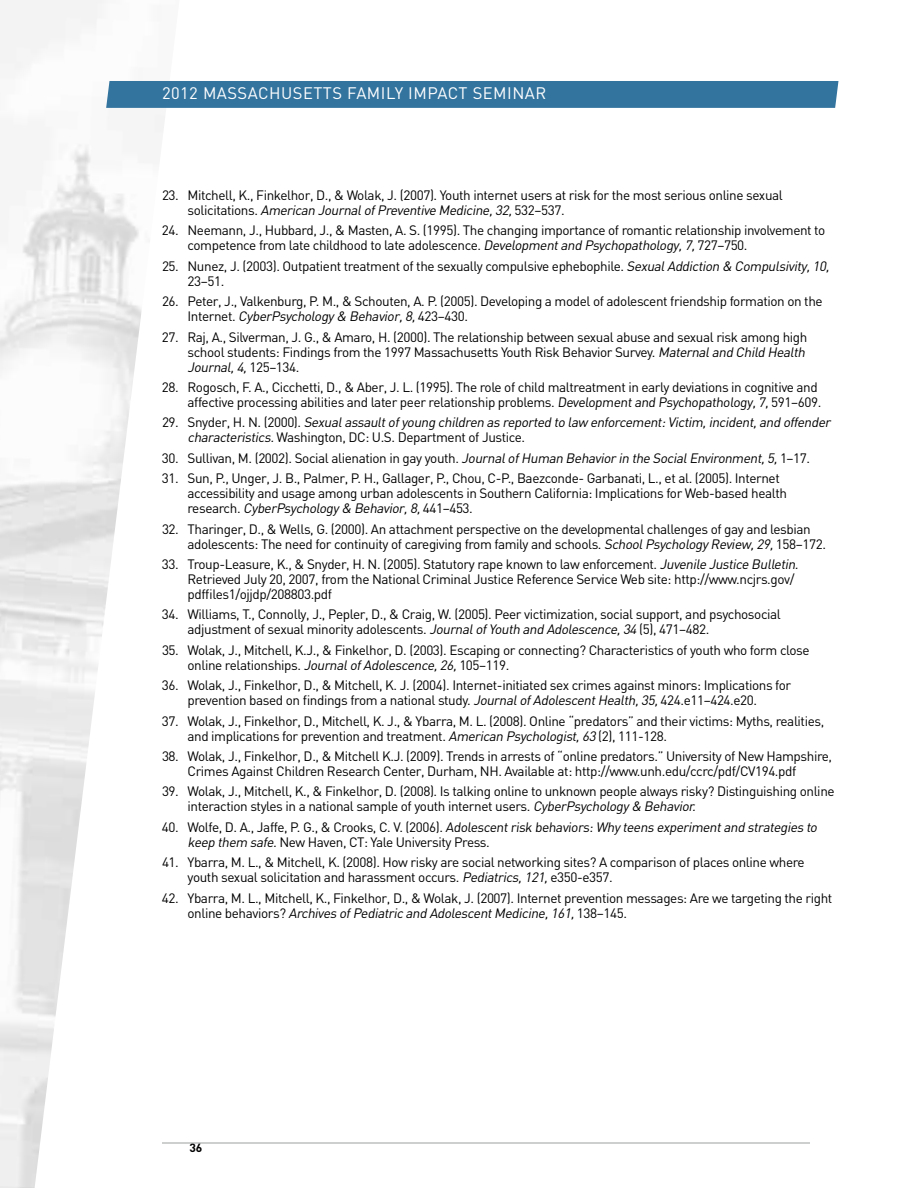
<style>
.page{position:relative;width:918px;height:1188px;background:#fff}
.page>*{position:absolute;margin:0;border:0;box-sizing:border-box;transform-origin:0 0}
.t1{font:16.5px "DIN";letter-spacing:.03em;color:#fff}
.t2{font:13.5px/15px "DIN";letter-spacing:-.03em;color:#000}
.t3{font:italic 13.5px/15px "DIN";color:#000}
.t4{font:700 12px "DIN";color:#000}
.s1{font-style:italic}
.s2{font-style:normal}
</style>
<div class="page">
<svg style="left:8px;top:0;width:228px;height:1188px"></svg>
<div style="left:106px;top:81px;width:732px;height:27px;background:#33749f"></div>
<hr style="left:162px;top:1143px;width:648px;height:1px;background:#9c9e9f">
<p class="t1" style="left:162px;top:83px;width:386px">2012 massachusetts family impact seminar</p>
<p class="t2" style="left:187px;top:187px;width:597px;text-indent:-25px">23. Mitchell, K., Finkelhor, D., &amp; Wolak, J. (2007). Youth internet users at risk for the most serious online sexual s o l i c i ta t i o n s . <span class="s1">American Journal of Preventive Medicine, 32,</span> 53 2 – 53 7 .</p>
<p class="t2" style="left:188px;top:223px;width:639px;text-indent:-26px">24. Neemann, J., Hubbard, J., &amp; Masten, A. S. (1995). The changing importance of romantic relationship involvement to competence from late childhood to late adolescence. <span class="s1">DevelopmentandPsychopathology,7,</span>727–750.</p>
<p class="t2" style="left:188px;top:258px;width:646px;text-indent:-26px">25. Nunez, J. (2003). Outpatient treatment of the sexually compulsive ephebophile. <span class="s1">SexualAddiction&amp;Compulsivity,10,<br></span>23–51.</p>
<p class="t2" style="left:188px;top:294px;width:637px;text-indent:-26px">26. Peter, J., Valkenburg, P. M., &amp; Schouten, A. P. (2005). Developing a model of adolescent friendship formation on the<br>I n t e rn e t . <span class="s1">CyberPsychology &amp; Behavior, 8,</span> 4 2 3 –43 0 .</p>
<p class="t2" style="left:187px;top:329px;width:622px;text-align:justify;text-indent:-26px">27. Raj, A., Silverman, J. G., &amp; Amaro, H. (2000). The relationship between sexual abuse and sexual risk among high school students: Findings from the 1997 Massachusetts Youth Risk Behavior Survey. <span class="s1">MaternalandChildHealth Journal,4,</span>125–134.</p>
<p class="t2" style="left:162px;top:379px;width:661px;text-align:right">28. Rogosch, F. A., Cicchetti, D., &amp; Aber, J. L. (1995). The role of child maltreatment in early deviations in cognitive and affective processing abilities and later peer relationship problems. DevelopmentandPsychopathology,7,591–609.</p>
<p class="t3" style="left:187px;top:415px;width:647px;text-indent:-25px"><span class="s2">2 9 . S n yd e r , H . N . ( 2 0 0 0 ) .</span> Sexual assault of young children as reported to law enforcement: Victim, incident, and offender characteristics.<span class="s2">Washington, DC: U.S. Department of Justice.</span></p>
<p class="t2" style="left:162px;top:450px;width:650px">30. Sullivan, M. (2002). Social alienation in gay youth. <span class="s1">JournalofHumanBehaviorintheSocialEnvironment,5,</span>1–17.</p>
<p class="t2" style="left:188px;top:471px;width:601px;text-indent:-26px">31. Sun, P., Unger, J. B., Palmer, P. H., Gallager, P., Chou, C-P., Baezconde- Garbanati, L., et al. (2005). Internet accessibility and usage among urban adolescents in Southern California: Implications for Web-based health re s e a rc h . <span class="s1">CyberPsychology &amp; Behavior, 8,</span> 44 1 –4 5 3 .</p>
<p class="t2" style="left:188px;top:521px;width:640px;text-indent:-26px">32. Tharinger, D., &amp; Wells, G. (2000). An attachment perspective on the developmental challenges of gay and lesbian adolescents: The need for continuity of caregiving from family and schools. <span class="s1">SchoolPsychologyReview,29,</span>158–172.</p>
<p class="t2" style="left:187px;top:556px;width:615px;text-indent:-26px">33. Troup-Leasure, K., &amp; Snyder, H. N. (2005). Statutory rape known to law enforcement. <span class="s1">JuvenileJusticeBulletin.<br></span>Retrieved July 20, 2007, from the National Criminal Justice Reference Service Web site: http://www.ncjrs.gov/ pdffiles1/ojjdp/208803.pdf</p>
<p class="t2" style="left:187px;top:607px;width:595px;text-indent:-26px">34. Williams, T., Connolly, J., Pepler, D., &amp; Craig, W. (2005). Peer victimization, social support, and psychosocial adjustment of sexual minority adolescents. <span class="s1">JournalofYouthandAdolescence,34</span>(5), 471–482.</p>
<p class="t2" style="left:188px;top:642px;width:624px;text-indent:-26px">35. Wolak, J., Mitchell, K.J., &amp; Finkelhor, D. (2003). Escaping or connecting? Characteristics of youth who form close online relationships. <span class="s1">JournalofAdolescence,26,</span>105–119.</p>
<p class="t2" style="left:188px;top:678px;width:605px;text-indent:-26px">36. Wolak, J., Finkelhor, D., &amp; Mitchell, K. J. (2004). Internet-initiated sex crimes against minors: Implications for prevention based on findings from a national study. <span class="s1">JournalofAdolescentHealth,35,</span>424.e11–424.e20.</p>
<p class="t2" style="left:187px;top:713px;width:638px;text-indent:-26px">37. Wolak, J., Finkelhor, D., Mitchell, K. J., &amp; Ybarra, M. L. (2008). Online “predators” and their victims: Myths, realities, and implications for prevention and treatment. <span class="s1">AmericanPsychologist,63</span>(2), 111-128.</p>
<p class="t2" style="left:188px;top:748px;width:646px;text-indent:-26px">38. Wolak, J., Finkelhor, D., &amp; Mitchell K.J. (2009). Trends in arrests of “online predators.” University of New Hampshire,<br>Crimes Against Children Research Center, Durham, NH. Available at: http://www.unh.edu/ccrc/pdf/CV194.pdf</p>
<p class="t2" style="left:188px;top:784px;width:649px;text-indent:-26px">39. Wolak, J., Mitchell, K., &amp; Finkelhor, D. (2008). Is talking online to unknown people always risky? Distinguishing online interaction styles in a national sample of youth internet users. <span class="s1">CyberPsychology&amp;Behavior.</span></p>
<p class="t2" style="left:187px;top:819px;width:634px;text-indent:-25px">40. Wolfe, D. A., Jaffe, P. G., &amp; Crooks, C. V. (2006). Adolescent risk behaviors: <span class="s1">Whyteensexperimentandstrategiesto keepthemsafe.</span>New Haven, CT: Yale University Press.</p>
<p class="t2" style="left:188px;top:855px;width:619px;text-indent:-26px">41. Ybarra, M. L., &amp; Mitchell, K. (2008). How risky are social networking sites? A comparison of places online where youth sexual solicitation and harassment occurs. <span class="s1">Pediatrics,121,</span>e350-e357.</p>
<p class="t2" style="left:187px;top:890px;width:646px;text-indent:-26px">42. Ybarra, M. L., Mitchell, K., Finkelhor, D., &amp; Wolak, J. (2007). Internet prevention messages: Are we targeting the right o n l i n e b e h a v i o rs ? <span class="s1">Archives of Pediatric and Adolescent Medicine, 161,</span> 1 3 8 – 1 4 5 .</p>
<p class="t4" style="left:189px;top:1140px;width:15px">36</p>
</div>
